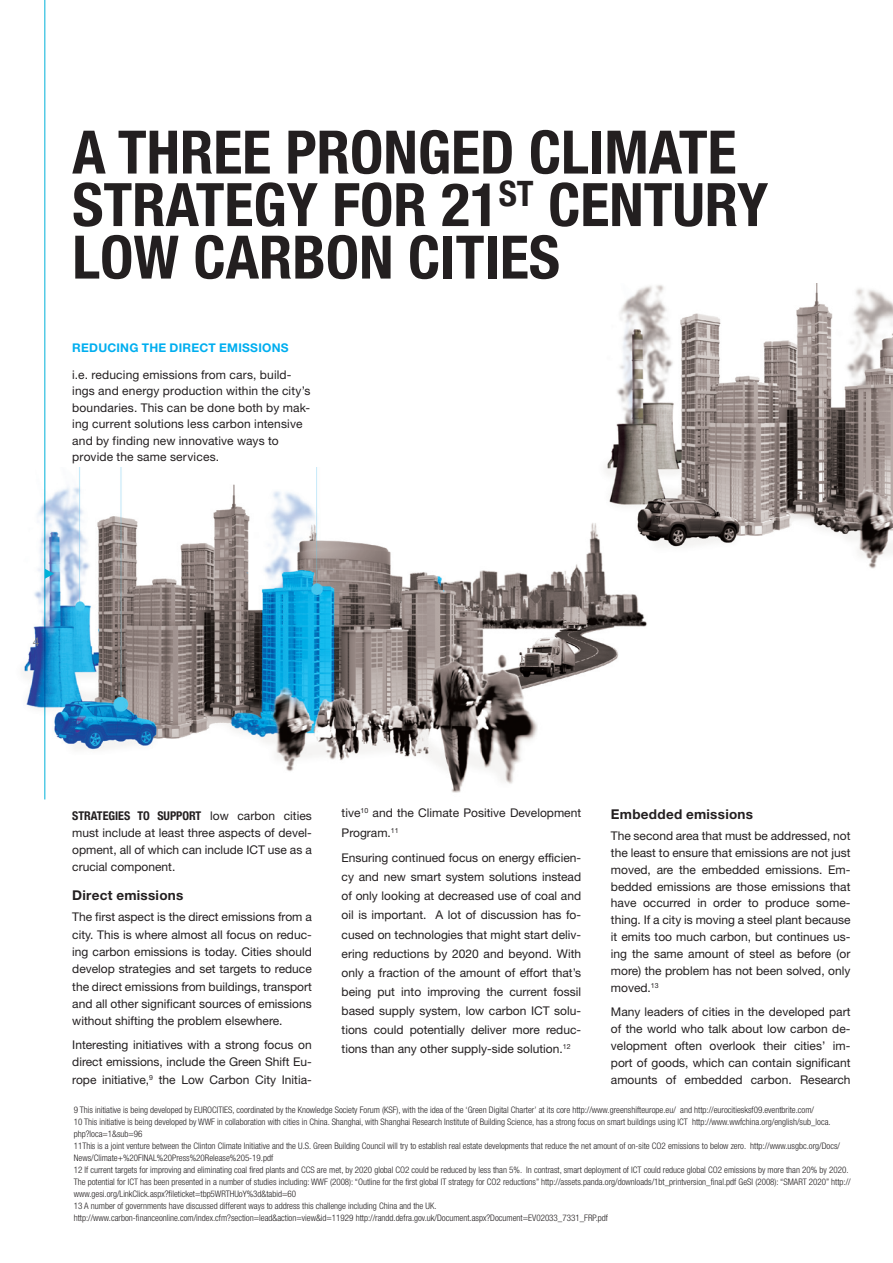
<style>
.page{position:relative;width:893px;height:1263px;background:#fff}
.page>*{position:absolute;margin:0;border:0;box-sizing:border-box;transform-origin:0 0}
.Big_heading{font:700 condensed 60px "Helvetica Neue";color:#231f20}
.Mellanrubrik{font:700 13.5px "Helvetica Neue";letter-spacing:.02em;color:#231f20}
.Bröd{font:12px/17px "Helvetica Neue";color:#231f20;text-align:justify}
.Mellanrubrik-2{font:12px/16.5px "Helvetica Neue";letter-spacing:.015em;color:#231f20}
.Mellanrubrik-3{font:700 12px "Helvetica Neue";letter-spacing:.02em;color:#00aeef}
.Mellanrubrik-4{font:12px "Helvetica Neue";color:#808285}
.t1{font:300 condensed 9px/12px "Helvetica Neue";color:#231f20}
.s1{font-weight:700;font-stretch:condensed}
</style>
<div class="page">
<hr style="left:45px;top:0;width:1px;height:799px;background:#00b1d9">
<img style="left:607px;top:284px;width:286px;height:285px">
<img style="left:22px;top:467px;width:633px;height:333px">
<svg style="left:45px;top:569px;width:9px;height:10px"></svg>
<p class="Big_heading" style="left:72px;top:116px;width:106px">A THREE</p>
<p class="Big_heading" style="left:285px;top:116px;width:33px">PRONGE</p>
<p class="Big_heading" style="left:480px;top:116px;width:81px">D CLIMA</p>
<p class="Big_heading" style="left:679px;top:116px;width:55px">TE</p>
<p class="Big_heading" style="left:72px;top:168px;width:184px">STRATEGY</p>
<p class="Big_heading" style="left:332px;top:168px;width:373px">FOR 21<sup>ST</sup> CENTURY</p>
<p class="Big_heading" style="left:72px;top:221px;width:36px">LOW</p>
<p class="Big_heading" style="left:193px;top:221px;width:34px">CARBON</p>
<p class="Big_heading" style="left:408px;top:221px;width:102px">CITIES</p>
<p class="Mellanrubrik-3" style="left:72px;top:340px;width:106px">Reducing the dire</p>
<p class="Mellanrubrik-3" style="left:199px;top:340px;width:91px">ct emissions</p>
<p class="Mellanrubrik-2" style="left:72px;top:366px;width:240px">i.e. reducing emissions from cars, build&shy;ings and energy production within the city’s boundaries. This can be done both by mak&shy;ing current solutions less carbon intensive and by finding new innovative ways to provide the same services.</p>
<p class="Mellanrubrik-4" style="left:33px;top:634px;width:8px">4</p>
<p class="Bröd" style="left:342px;top:803px;width:241px;line-height:19px">tive<sup>10</sup> and the Climate Positive Development<br>Program.<sup>11</sup></p>
<p class="Bröd" style="left:342px;top:848px;width:241px;line-height:19px">Ensuring continued focus on energy efficien&shy;cy and new smart system solutions instead of only looking at decreased use of coal and oil is important. A lot of discussion has fo&shy;cused on technologies that might start deliv&shy;ering reductions by 2020 and beyond. With only a fraction of the amount of effort that’s being put into improving the current fossil based supply system, low carbon ICT solu&shy;tions could potentially deliver more reduc&shy;tions than any other supply-side solution.<sup>12</sup></p>
<p class="Mellanrubrik" style="left:611px;top:805px;width:144px">Embedded emissions</p>
<p class="Bröd" style="left:611px;top:827px;width:241px">The second area that must be addressed, not the least to ensure that emissions are not just moved, are the embedded emissions. Em&shy;bedded emissions are those emissions that have occurred in order to produce some&shy;thing. If a city is moving a steel plant because it emits too much carbon, but continues us&shy;ing the same amount of steel as before (or more) the problem has not been solved, only moved.<sup>13</sup></p>
<p class="Bröd" style="left:611px;top:1003px;width:241px">Many leaders of cities in the developed part of the world who talk about low carbon de&shy;velopment often overlook their cities’ im&shy;port of goods, which can contain significant amounts of embedded carbon. Research</p>
<p class="t1" style="left:74px;top:1104px;width:742px">9 This initiative is being developed by EUROCITIES, coordinated by the Knowledge Society Forum (KSF), with the idea of the ‘Green Digital Charter’ at its core http://www.greenshifteurope.eu/ and http://eurocitiesksf09.eventbrite.com/</p>
<p class="t1" style="left:74px;top:1116px;width:758px">10 This initiative is being developed by WWF in collaboration with cities in China. Shanghai, with Shanghai Research Institute of Building Science, has a strong focus on smart buildings using ICT http://www.wwfchina.org/english/sub_loca. php?loca=1&amp;sub=96</p>
<p class="t1" style="left:74px;top:1140px;width:768px">11This is a joint venture between the Clinton Climate Initiative and the U.S. Green Building Council will try to establish real estate developments that reduce the net amount of on-site CO2 emissions to below zero. http://www.usgbc.org/Docs/<br>News/Climate+%20FINAL%20Press%20Release%205-19.pdf</p>
<p class="t1" style="left:74px;top:1164px;width:776px">12 If current targets for improving and eliminating coal fired plants and CCS are met, by 2020 global CO2 could be reduced by less than 5%. In contrast, smart deployment of ICT could reduce global CO2 emissions by more than 20% by 2020.</p>
<p class="t1" style="left:74px;top:1176px;width:778px">The potential for ICT has been presented in a number of studies including: WWF (2008): “Outline for the first global IT strategy for CO2 reductions” http://assets.panda.org/downloads/1bt_printversion_final.pdf GeSI (2008): “SMART 2020” http:// www.gesi.org/LinkClick.aspx?fileticket=tbp5WRTHUoY%3d&amp;tabid=60</p>
<p class="t1" style="left:74px;top:1200px;width:364px">13 A number of governments have discussed different ways to address this challenge including China and the UK.</p>
<p class="t1" style="left:74px;top:1212px;width:536px">http://www.carbon-financeonline.com/index.cfm?section=lead&amp;action=view&amp;id=11929 http://randd.defra.gov.uk/Document.aspx?Document=EV02033_7331_FRP.pdf</p>
<p class="Bröd" style="left:72px;top:806px;width:241px"><span class="s1">STRATEGIES TO SUPPORT</span> low carbon cities must include at least three aspects of devel&shy;opment, all of which can include ICT use as a crucial component.</p>
<p class="Mellanrubrik" style="left:72px;top:887px;width:113px">Direct emissions</p>
<p class="Bröd" style="left:72px;top:908px;width:241px">The first aspect is the direct emissions from a city. This is where almost all focus on reduc&shy;ing carbon emissions is today. Cities should develop strategies and set targets to reduce the direct emissions from buildings, transport and all other significant sources of emissions without shifting the problem elsewhere.</p>
<p class="Bröd" style="left:72px;top:1036px;width:241px">Interesting initiatives with a strong focus on direct emissions, include the Green Shift Eu&shy;rope initiative,<sup>9</sup> the Low Carbon City Initia-</p>
</div>
